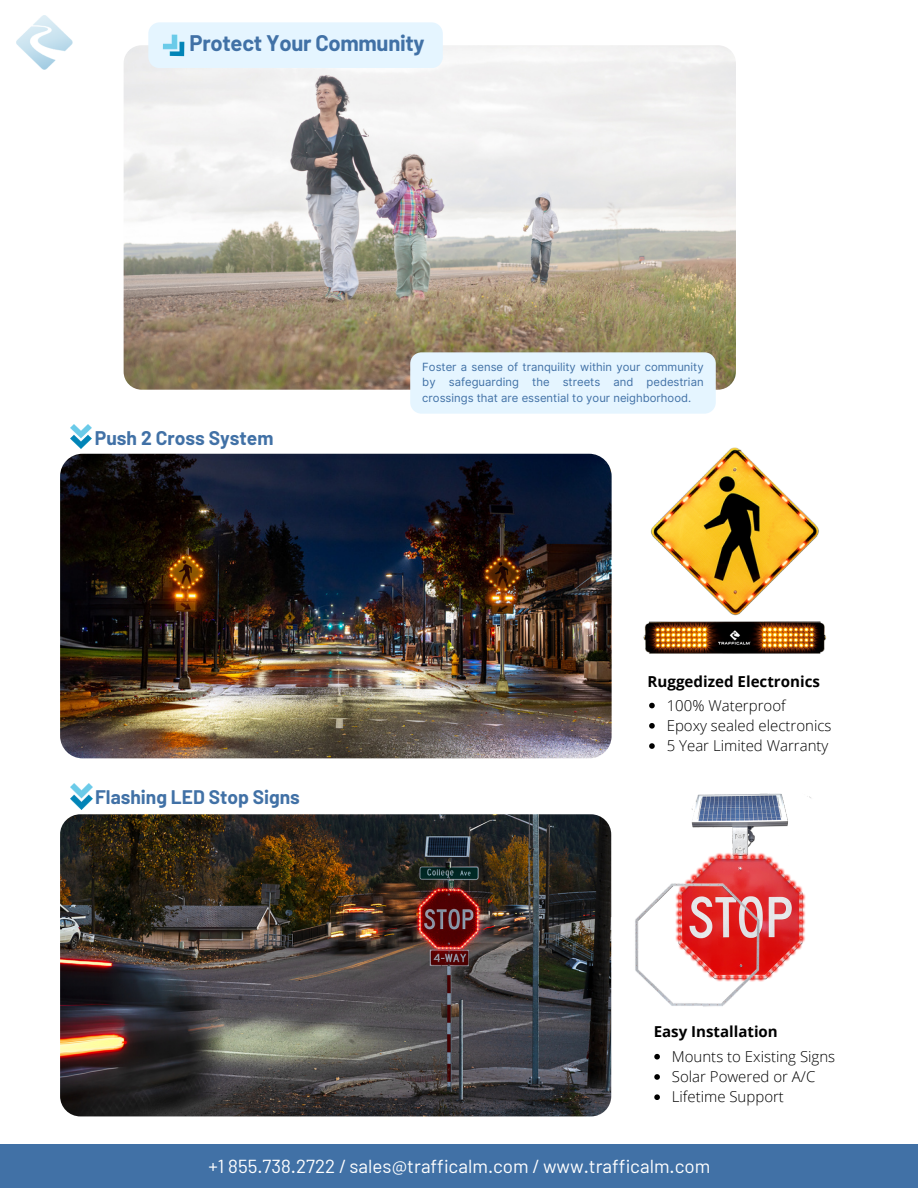
<style>
.page{position:relative;width:918px;height:1188px;background:#fff}
.page>*{position:absolute;margin:0;border:0;box-sizing:border-box;transform-origin:0 0}
.t1{font:700 22.05px "Barlow";letter-spacing:-.015em;color:#4171a6}
.t2{font:700 19.2px "Barlow";color:#4171a6}
.t3{font:18.9px "Barlow";color:#fff}
.t4{font:700 15.15px "Open Sans";color:#000}
.t5{font:300 15px "Open Sans";color:#000}
.t6{font:700 15px "Open Sans";color:#000}
.t7{font:11.25px/15px "Inter";color:#4171a6;text-align:justify}
</style>
<div class="page">
<div style="left:0;top:1145px;width:918px;height:43px;background:#4171a6"></div>
<img style="left:124px;top:45px;width:612px;height:344px">
<div style="left:148px;top:22px;width:295px;height:46px;background:#e5f5ff"></div>
<img style="left:163px;top:34px;width:22px;height:22px">
<img style="left:60px;top:454px;width:551px;height:304px;border-radius:23px">
<img style="left:643px;top:629px;width:184px;height:25px">
<img style="left:71px;top:425px;width:20px;height:23px">
<img style="left:644px;top:447px;width:181px;height:182px">
<img style="left:60px;top:814px;width:551px;height:302px;border-radius:20px">
<img style="left:71px;top:784px;width:21px;height:26px">
<img style="left:690px;top:793px;width:121px;height:187px">
<img style="left:635px;top:878px;width:130px;height:129px">
<img style="left:16px;top:15px;width:57px;height:54px">
<svg style="left:649px;top:703px;width:6px;height:5px"></svg>
<svg style="left:649px;top:723px;width:6px;height:6px"></svg>
<svg style="left:649px;top:743px;width:6px;height:6px"></svg>
<svg style="left:654px;top:1054px;width:6px;height:6px"></svg>
<svg style="left:654px;top:1074px;width:6px;height:6px"></svg>
<svg style="left:654px;top:1094px;width:6px;height:6px"></svg>
<div style="left:410px;top:352px;width:306px;height:62px;background:#e5f5ff"></div>
<p class="t1" style="left:190px;top:29px;width:237px">Protect Your Community</p>
<p class="t2" style="left:95px;top:425px;width:180px">Push 2 Cross System</p>
<p class="t2" style="left:95px;top:784px;width:206px">Flashing LED Stop Signs</p>
<h3 class="t7" style="left:422px;top:360px;width:283px">Foster a sense of tranquility within your community by safeguarding the streets and pedestrian crossings that are essential to your neighborhood.</h3>
<p class="t4" style="left:648px;top:671px;width:174px">Ruggedized Electronics</p>
<p class="t5" style="left:667px;top:695px;width:120px">100% Waterproof</p>
<h2 class="t5" style="left:667px;top:715px;width:166px">Epoxy sealed electronics</h2>
<p class="t5" style="left:667px;top:735px;width:163px">5 Year Limited Warranty</p>
<p class="t6" style="left:654px;top:1021px;width:126px">Easy Installation</p>
<h4 class="t5" style="left:672px;top:1046px;width:165px">Mounts to Existing Signs</h4>
<p class="t5" style="left:672px;top:1066px;width:145px">Solar Powered or A/C</p>
<p class="t5" style="left:672px;top:1086px;width:114px">Lifetime Support</p>
<p class="t3" style="left:209px;top:1154px;width:503px">+1 855.738.2722 / sales@trafficalm.com / www.trafficalm.com</p>
</div>
